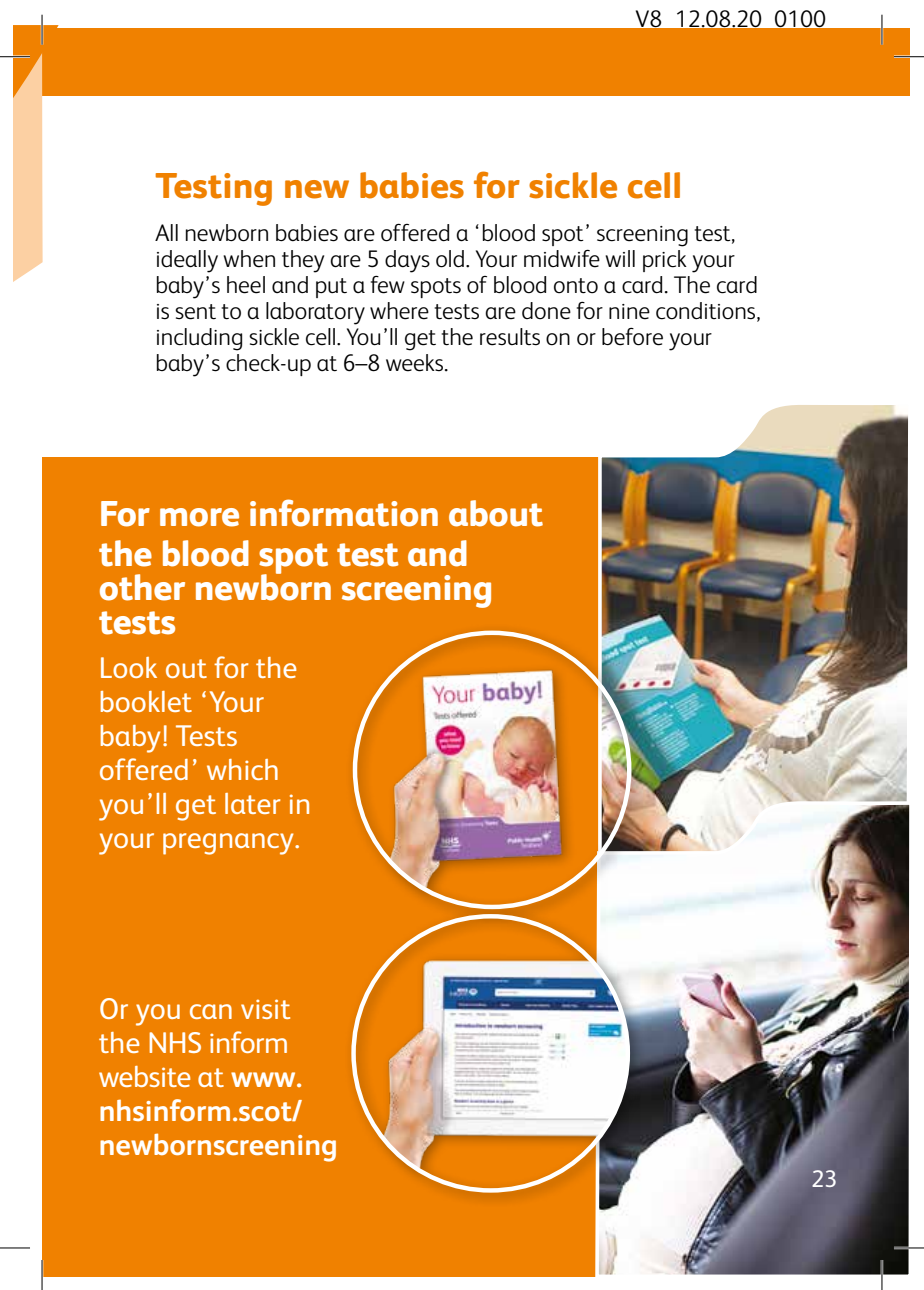
<style>
.page{position:relative;width:924px;height:1290px;background:#fff}
.page>*{position:absolute;margin:0;border:0;box-sizing:border-box;transform-origin:0 0}
.Body_Text{font:800 36px/40px "FS Albert";letter-spacing:-.01em;color:#fff}
.body{font:800 36px "FS Albert";color:#f08100}
.Body_Text-2{font:30px/34px "FS Albert";color:#fff}
.Body_Text-3{font:700 30px/34px "FS Albert";color:#fff}
.Body_Text-4{font:300 24px/26px "FS Albert";color:#000}
.t1{font:24px "FS Albert";color:#fff}
.s1{font-weight:400}
</style>
<div class="page">
<div style="left:42px;top:457px;width:565px;height:819px;background:#f08100"></div>
<div style="left:14px;top:28px;width:895px;height:68px;background:#f08100"></div>
<svg style="left:14px;top:25px;width:45px;height:257px"></svg>
<img style="left:595px;top:14px;width:314px;height:1262px">
<div style="left:344px;top:622px;width:303px;height:303px;background:#000;opacity:.35"></div>
<img style="left:367px;top:660px;width:262px;height:227px">
<div style="left:343px;top:906px;width:302px;height:302px;background:#000;opacity:.35"></div>
<img style="left:364px;top:941px;width:263px;height:226px">
<hr style="left:0;top:55px;width:30px;height:3px;background:#fff">
<hr style="left:893px;top:55px;width:30px;height:3px;background:#fff">
<hr style="left:893px;top:1246px;width:30px;height:2px;background:#fff">
<hr style="left:41px;top:15px;width:2px;height:30px;background:#fff">
<hr style="left:880px;top:15px;width:2px;height:30px;background:#fff">
<hr style="left:880px;top:1259px;width:2px;height:30px;background:#fff">
<hr style="left:0;top:56px;width:30px;height:1px;background:#000">
<hr style="left:893px;top:56px;width:30px;height:1px;background:#000">
<hr style="left:0;top:1247px;width:30px;height:1px;background:#000">
<hr style="left:893px;top:1247px;width:30px;height:1px;background:#000">
<hr style="left:42px;top:15px;width:1px;height:30px;background:#000">
<hr style="left:42px;top:1259px;width:1px;height:30px;background:#000">
<hr style="left:881px;top:15px;width:1px;height:30px;background:#000">
<hr style="left:881px;top:1259px;width:1px;height:30px;background:#000">
<p class="Body_Text-4" style="left:635px;top:5px;width:192px">V8_12.08.20_0100</p>
<p class="body" style="left:155px;top:159px;width:527px">Testing new babies for sickle cell</p>
<p class="Body_Text-4" style="left:155px;top:218px;width:606px">All newborn babies are offered a ‘blood spot’ screening test, ideally when they are 5 days old. Your midwife will prick your baby’s heel and put a few spots of blood onto a card. The card is sent to a laboratory where tests are done for nine conditions, including sickle cell. You’ll get the results on or before your baby’s check-up at 6–8 weeks.</p>
<p class="Body_Text" style="left:99px;top:491px;width:446px">For more information about the blood spot test and</p>
<p class="Body_Text" style="left:99px;top:568px;width:396px;line-height:34px">other newborn screening tests</p>
<p class="Body_Text-2" style="left:99px;top:649px;width:214px">Look out for the booklet ‘Your baby! Tests offered’ which you’ll get later in your pregnancy.</p>
<p class="Body_Text-3" style="left:99px;top:990px;width:240px"><span class="s1">Or you can visit the NHS inform website at</span> www. nhsinform.scot/ newbornscreening</p>
<p class="t1" style="left:810px;top:1163px;width:28px">23</p>
</div>
